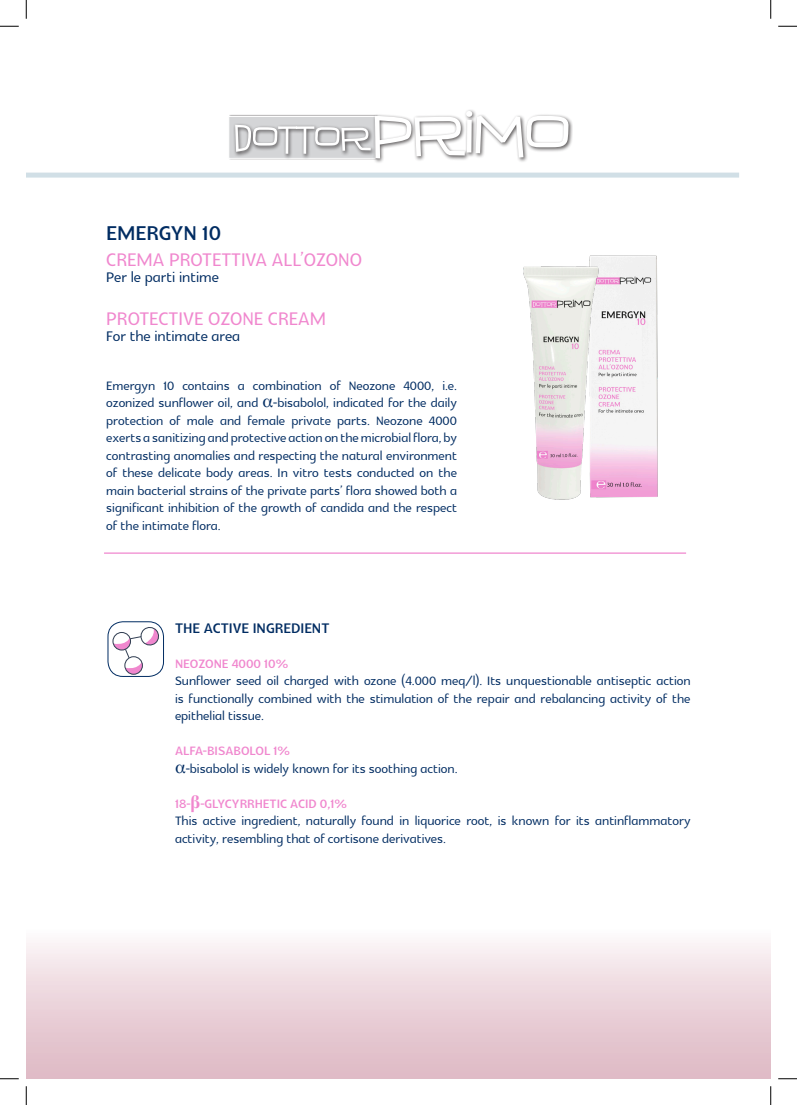
<style>
.page{position:relative;width:797px;height:1105px;background:#fff}
.page>*{position:absolute;margin:0;border:0;box-sizing:border-box;transform-origin:0 0}
.t1{font:700 28.75px "Glametrix";color:#002c62}
.t2{font:26.25px "Glametrix";color:#f087ce}
.t3{font:20px "Glametrix";color:#002c62}
.t4{font:700 20px "Glametrix";color:#002c62}
.t5{font:17.5px/17.5px "Glametrix";color:#002c62;text-align:justify}
.t6{font:700 17.5px "Glametrix";color:#f087ce}
.s1{font-family:"Times"}
</style>
<div class="page">
<div style="left:26px;top:173px;width:713px;height:5px;background:#d1dfe6"></div>
<div style="left:229px;top:115px;width:149px;height:45px;background:#e5e4e4"></div>
<div style="left:228px;top:116px;width:147px;height:43px;background:#d4d5d7;border:1px solid #fff"></div>
<div style="left:233px;top:123px;width:142px;height:36px;background:#231f20;opacity:.75"></div>
<div style="left:372px;top:109px;width:201px;height:55px;background:#231f20;opacity:.75"></div>
<svg style="left:235px;top:111px;width:333px;height:47px"></svg>
<hr style="left:104px;top:552px;width:582px;height:2px;background:#f087ce">
<div style="left:107px;top:621px;width:57px;height:56px;border:1px solid #002c62;border-radius:15px"></div>
<div style="left:112px;top:632px;width:19px;height:18px;border:1px solid #334054;border-radius:50%"></div>
<svg style="left:113px;top:625px;width:46px;height:49px"></svg>
<div style="left:124px;top:656px;width:19px;height:19px;border:1px solid #334054;border-radius:50%"></div>
<div style="left:26px;top:908px;width:744px;height:171px;background:linear-gradient(to bottom,#fff,#dcb5c1)"></div>
<img style="left:602px;top:255px;width:56px;height:243px">
<img style="left:523px;top:255px;width:79px;height:245px">
<svg style="left:0;top:25px;width:19px;height:2px"></svg>
<svg style="left:778px;top:25px;width:19px;height:2px"></svg>
<svg style="left:0;top:1078px;width:19px;height:1px"></svg>
<svg style="left:778px;top:1078px;width:19px;height:1px"></svg>
<svg style="left:25px;top:0;width:2px;height:19px"></svg>
<svg style="left:25px;top:1086px;width:2px;height:19px"></svg>
<svg style="left:770px;top:0;width:1px;height:19px"></svg>
<svg style="left:770px;top:1086px;width:1px;height:19px"></svg>
<p class="t1" style="left:106px;top:219px;width:116px">EMERGYN 10</p>
<p class="t2" style="left:106px;top:247px;width:257px">CREMA PROTETTIVA ALL’OZONO</p>
<p class="t3" style="left:106px;top:268px;width:114px">Per le parti intime</p>
<p class="t2" style="left:106px;top:306px;width:221px">PROTECTIVE OZONE CREAM</p>
<p class="t3" style="left:106px;top:327px;width:135px">For the intimate area</p>
<p class="t5" style="left:106px;top:377px;width:352px">Emergyn 10 contains a combination of Neozone 4000, i.e. ozonized sunflower oil, and <span class="s1">α</span>-bisabolol, indicated for the daily protection of male and female private parts. Neozone 4000 exerts a sanitizing and protective action on the microbial flora, by contrasting anomalies and respecting the natural environment of these delicate body areas. In vitro tests conducted on the main bacterial strains of the private parts’ flora showed both a significant inhibition of the growth of candida and the respect of the intimate flora.</p>
<p class="t4" style="left:175px;top:618px;width:156px">THE ACTIVE INGREDIENT</p>
<p class="t6" style="left:175px;top:655px;width:115px">NEOZONE 4000 10%</p>
<p class="t5" style="left:175px;top:673px;width:517px">Sunflower seed oil charged with ozone (4.000 meq/l). Its unquestionable antiseptic action is functionally combined with the stimulation of the repair and rebalancing activity of the epithelial tissue.</p>
<p class="t6" style="left:175px;top:743px;width:117px">ALFA-BISABOLOL 1%</p>
<p class="t5" style="left:175px;top:760px;width:284px"><span class="s1">α</span>-bisabolol is widely known for its soothing action.</p>
<p class="t6" style="left:175px;top:795px;width:174px">18-<span class="s1">β</span>-GLYCYRRHETIC ACID 0,1%</p>
<p class="t5" style="left:175px;top:813px;width:517px">This active ingredient, naturally found in liquorice root, is known for its antinflammatory activity, resembling that of cortisone derivatives.</p>
</div>
